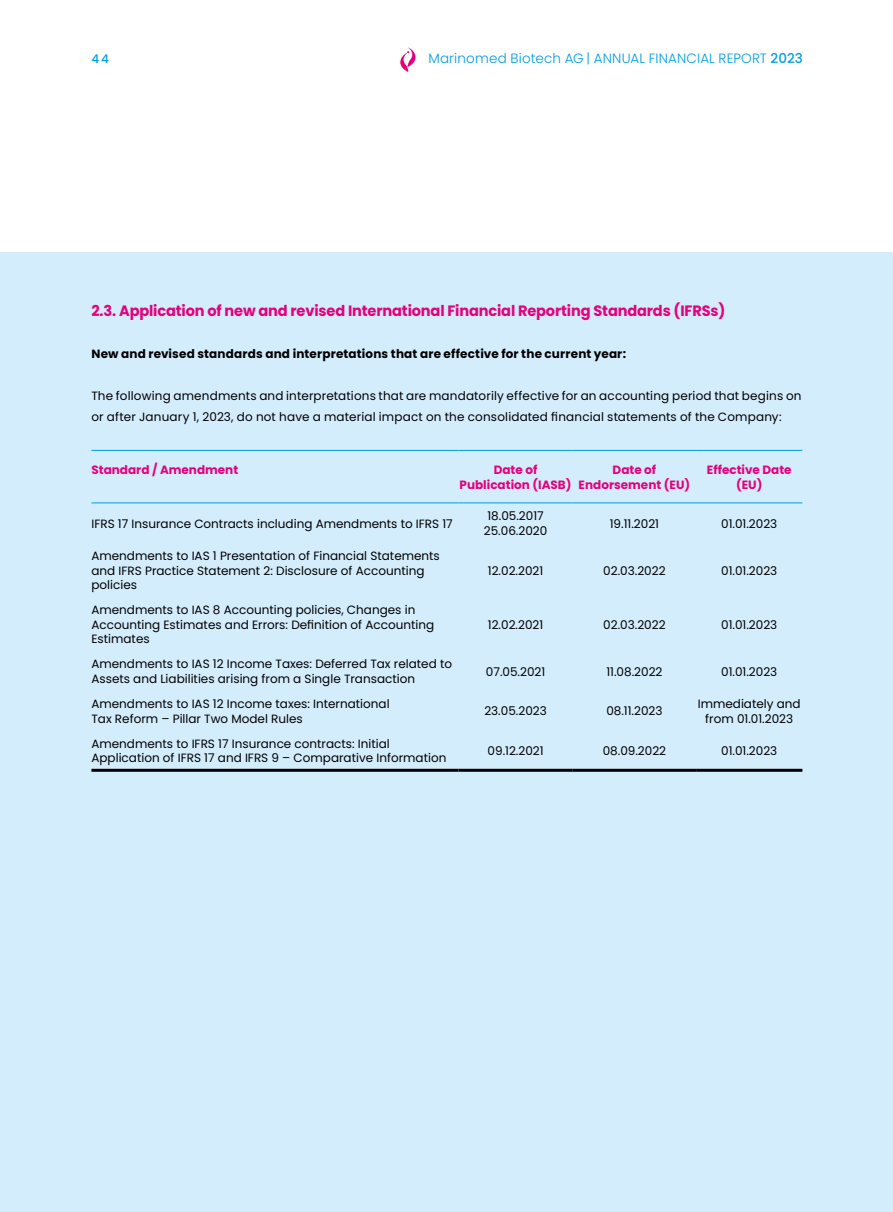
<style>
.page{position:relative;width:893px;height:1212px;background:#fff}
.page>*{position:absolute;margin:0;border:0;box-sizing:border-box;transform-origin:0 0}
.t1{font:700 15px "Poppins";letter-spacing:-.01em;color:#e5007d}
.t2{font:300 13.5px "Poppins";letter-spacing:.01em;color:#009ee3}
.t3{font:12px/14.4px "Poppins";color:#000}
.t4{font:700 12px/14.4px "Poppins";color:#e5007d;text-align:center}
.t5{font:700 12px "Poppins";letter-spacing:.015em;color:#000}
.t6{font:500 12px "Poppins";color:#009ee3}
.s1{font-weight:500}
</style>
<div class="page">
<div style="left:0;top:252px;width:893px;height:960px;background:#d4edfc"></div>
<hr style="left:91px;top:450px;width:367px;height:1px;background:#009ee3">
<hr style="left:458px;top:450px;width:115px;height:1px;background:#009ee3">
<hr style="left:573px;top:450px;width:123px;height:1px;background:#009ee3">
<hr style="left:696px;top:450px;width:106px;height:1px;background:#009ee3">
<hr style="left:91px;top:503px;width:367px;height:1px;background:#009ee3">
<hr style="left:458px;top:503px;width:115px;height:1px;background:#009ee3">
<hr style="left:573px;top:503px;width:123px;height:1px;background:#009ee3">
<hr style="left:696px;top:503px;width:106px;height:1px;background:#009ee3">
<hr style="left:91px;top:769px;width:367px;height:3px;background:#000">
<hr style="left:458px;top:769px;width:115px;height:3px;background:#000">
<hr style="left:573px;top:769px;width:123px;height:3px;background:#000">
<hr style="left:696px;top:769px;width:106px;height:3px;background:#000">
<svg style="left:400px;top:48px;width:15px;height:24px"></svg>
<p class="t6" style="left:91px;top:52px;width:19px">44</p>
<p class="t2" style="left:428px;top:50px;width:273px">Marinomed Biotech AG | ANNUAL FINANCI</p>
<p class="t2" style="left:498px;top:50px;width:306px">Marinomed Biotech AG | ANNUAL REPORT <span class="s1">2023</span></p>
<p class="t1" style="left:91px;top:302px;width:635px">2.3. Application of new and revised International Financial Reporting Standards (IFRSs)</p>
<p class="t5" style="left:91px;top:346px;width:536px">New and revised standards and interpretations that are effective for the current year:</p>
<p class="t3" style="left:91px;top:385px;width:712px;line-height:21px">The following amendments and interpretations that are mandatorily effective for an accounting period that begins on or after January 1, 2023, do not have a material impact on the consolidated financial statements of the Company:</p>
<p class="t4" style="left:91px;top:463px;width:148px">Standard / Amendment</p>
<p class="t4" style="left:460px;top:463px;width:114px">Date of<br>Publication (IASB)</p>
<p class="t4" style="left:579px;top:463px;width:113px">Date of<br>Endorsement (EU)</p>
<p class="t4" style="left:707px;top:463px;width:86px">Effective Date (EU)</p>
<p class="t3" style="left:91px;top:516px;width:363px">IFRS 17 Insurance Contracts including Amendments to IFRS 17</p>
<p class="t3" style="left:484px;top:509px;width:65px">18.05.2017<br>25.06.2020</p>
<p class="t3" style="left:610px;top:516px;width:51px">19.11.2021</p>
<p class="t3" style="left:721px;top:516px;width:58px">01.01.2023</p>
<p class="t3" style="left:91px;top:549px;width:350px">Amendments to IAS 1 Presentation of Financial Statements and IFRS Practice Statement 2: Disclosure of Accounting policies</p>
<p class="t3" style="left:488px;top:563px;width:57px">12.02.2021</p>
<p class="t3" style="left:603px;top:563px;width:64px">02.03.2022</p>
<p class="t3" style="left:721px;top:563px;width:58px">01.01.2023</p>
<p class="t3" style="left:91px;top:603px;width:344px">Amendments to IAS 8 Accounting policies, Changes in<br>Accounting Estimates and Errors: Definition of Accounting<br>Estimates</p>
<p class="t3" style="left:488px;top:617px;width:57px">12.02.2021</p>
<p class="t3" style="left:603px;top:617px;width:64px">02.03.2022</p>
<p class="t3" style="left:721px;top:617px;width:58px">01.01.2023</p>
<p class="t3" style="left:91px;top:657px;width:362px">Amendments to IAS 12 Income Taxes: Deferred Tax related to<br>Assets and Liabilities arising from a Single Transaction</p>
<p class="t3" style="left:486px;top:664px;width:61px">07.05.2021</p>
<p class="t3" style="left:606px;top:664px;width:58px">11.08.2022</p>
<p class="t3" style="left:721px;top:664px;width:58px">01.01.2023</p>
<p class="t3" style="left:91px;top:697px;width:300px">Amendments to IAS 12 Income taxes: International<br>Tax Reform – Pillar Two Model Rules</p>
<p class="t3" style="left:484px;top:704px;width:64px">23.05.2023</p>
<p class="t3" style="left:606px;top:704px;width:58px">08.11.2023</p>
<p class="t3" style="left:698px;top:697px;width:104px;text-align:center">Immediately and from 01.01.2023</p>
<p class="t3" style="left:91px;top:737px;width:356px">Amendments to IFRS 17 Insurance contracts: Initial<br>Application of IFRS 17 and IFRS 9 – Comparative Information</p>
<p class="t3" style="left:488px;top:744px;width:58px">09.12.2021</p>
<p class="t3" style="left:603px;top:744px;width:65px">08.09.2022</p>
<p class="t3" style="left:721px;top:744px;width:58px">01.01.2023</p>
</div>
